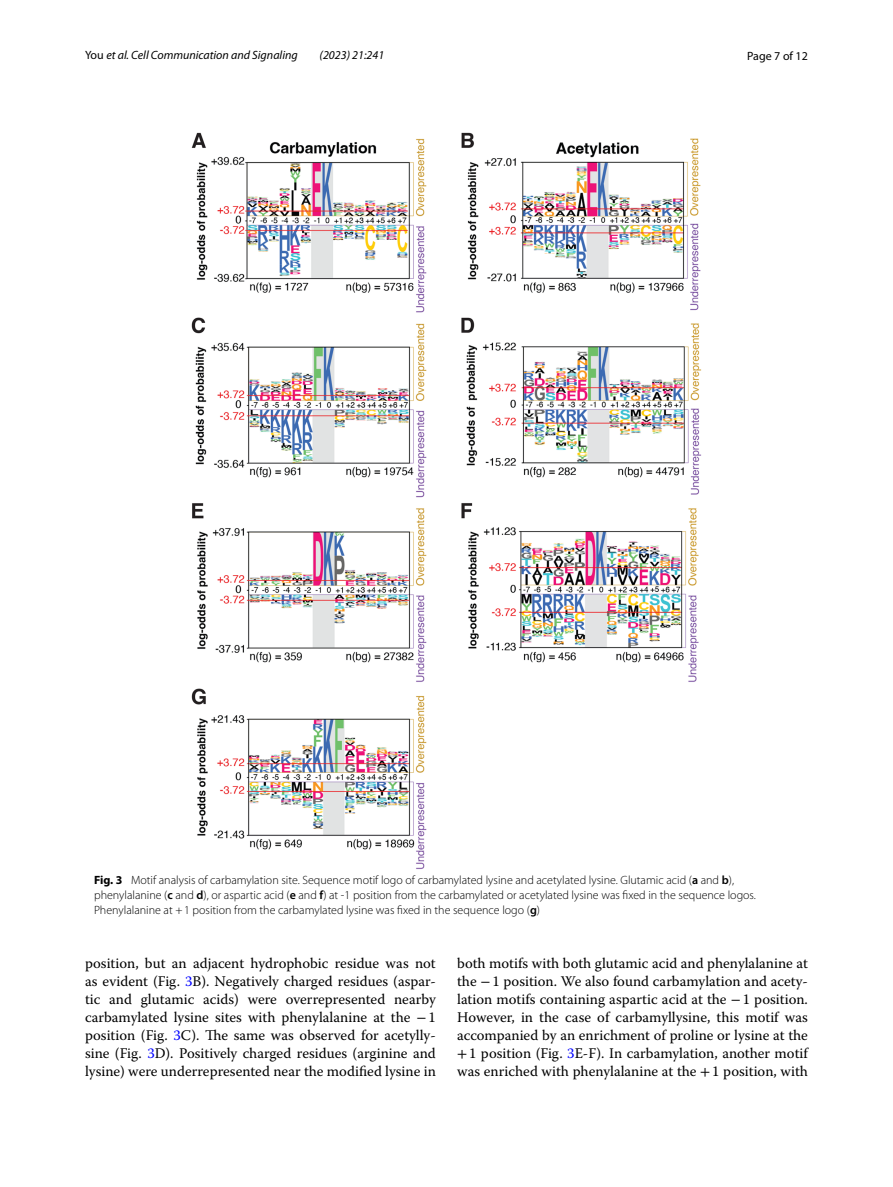
<style>
.page{position:relative;width:893px;height:1187px;background:#fff}
.page>*{position:absolute;margin:0;border:0;box-sizing:border-box;transform-origin:0 0}
.t1{font:14.7px/18px "Warnock Pro";color:#000;text-align:justify}
.t2{font:300 12px/15px "Myriad Pro";color:#000}
.t3{font:italic 12px "Myriad Pro";color:#000}
.t4{font:12px "Myriad Pro";color:#000}
.s1{font-style:normal}
.s2{font-weight:700}
.s3{font-weight:600}
.s4{color:#00f}
.s5{font-family:"STIX"}
</style>
<div class="page">
<img style="left:191px;top:133px;width:511px;height:736px">
<p class="t3" style="left:85px;top:48px;width:214px"><span class="s1">You</span> et al. Cell Communication and Signaling</p>
<p class="t3" style="left:320px;top:48px;width:66px">(2023) 21:241</p>
<p class="t4" style="left:747px;top:48px;width:62px">Page 7 of 12</p>
<p class="t2" style="left:94px;top:872px;width:663px"><span class="s2">Fig. 3</span> Motif analysis of carbamylation site. Sequence motif logo of carbamylated lysine and acetylated lysine. Glutamic acid (<span class="s3">a</span> and <span class="s3">b</span>), phenylalanine (<span class="s3">c</span> and <span class="s3">d</span>), or aspartic acid (<span class="s3">e</span> and <span class="s3">f</span>) at - 1 position from the carbamylated or acetylated lysine was fixed in the sequence logos.<br>Phenylalanine at +1 position from the carbamylated lysine was fixed in the sequence logo (<span class="s3">g</span>)</p>
<p class="t1" style="left:85px;top:953px;width:352px">position, but an adjacent hydrophobic residue was not as evident (Fig. <span class="s4">3</span>B). Negatively charged residues (aspar&shy;tic and glutamic acids) were overrepresented nearby carbamylated lysine sites with phenylalanine at the <span class="s5">−</span>1 position (Fig. <span class="s4">3</span>C). The same was observed for acetylly&shy;sine (Fig. <span class="s4">3</span>D). Positively charged residues (arginine and lysine) were underrepresented near the modified lysine in</p>
<p class="t1" style="left:457px;top:953px;width:352px">both motifs with both glutamic acid and phenylalanine at the <span class="s5">−</span>1 position. We also found carbamylation and acety&shy;lation motifs containing aspartic acid at the <span class="s5">−</span>1 position.<br>However, in the case of carbamyllysine, this motif was accompanied by an enrichment of proline or lysine at the <span class="s5">+</span>1 position (Fig. <span class="s4">3</span>E-F). In carbamylation, another motif was enriched with phenylalanine at the <span class="s5">+</span>1 position, with</p>
</div>
